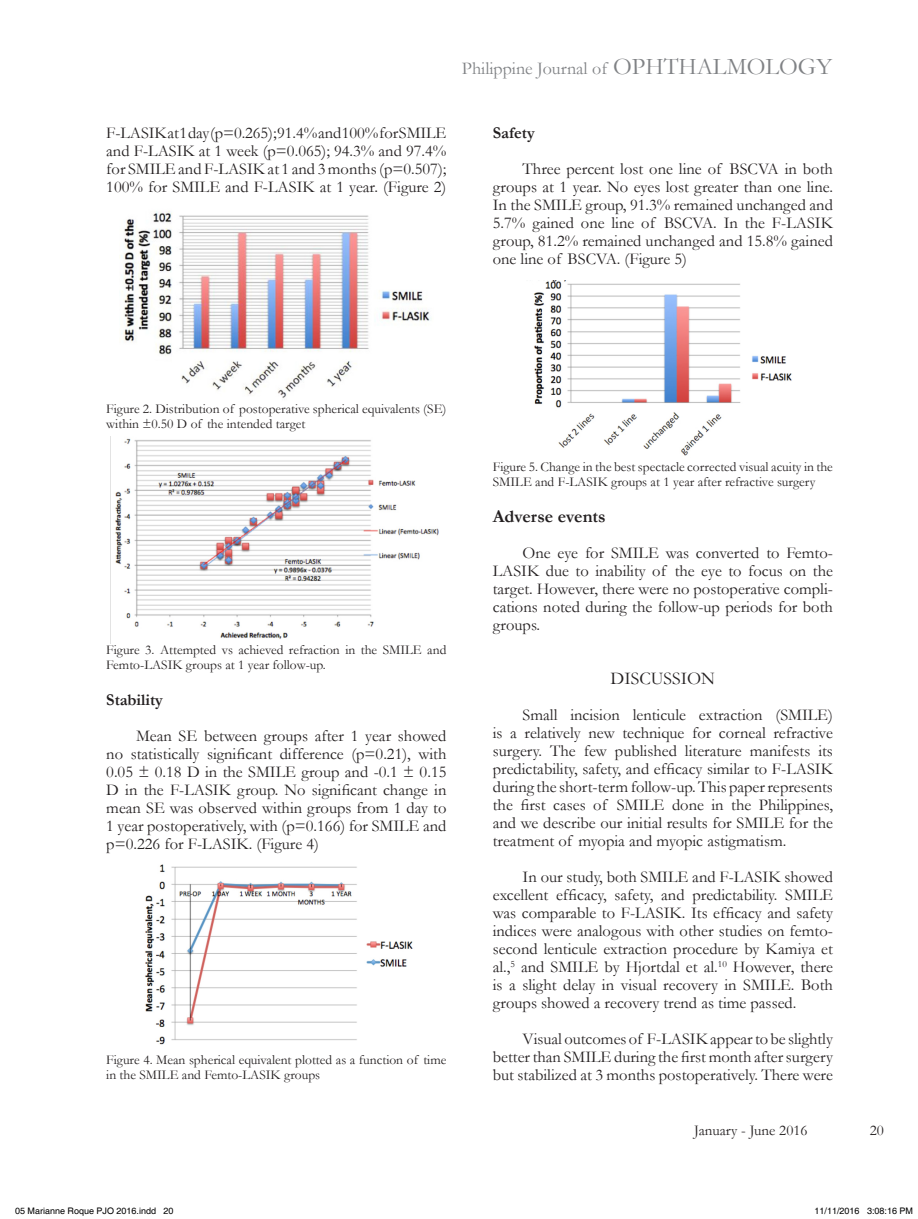
<style>
.page{position:relative;width:918px;height:1219px;background:#fff}
.page>*{position:absolute;margin:0;border:0;box-sizing:border-box;transform-origin:0 0}
.t1{font:18px "Garamond";color:#808285}
.PJO_BODY_TEXT_2016{font:700 18px "Garamond";color:#231f20}
.PJO_BODY_TEXT_2016-2{font:18px "Garamond";color:#231f20}
.PJO_BODY_TEXT_2016-3{font:16.5px/18px "Garamond";color:#231f20;text-align:justify}
.PJO_BODY_TEXT_2016-4{font:700 16.5px "Garamond";color:#231f20}
.t2{font:15px "Garamond";color:#231f20}
.PJO_FIGURES_2016{font:13.5px/15px "Garamond";color:#231f20}
.t3{font:9px "Helvetica";color:#000}
.s1{font-size:24px}
</style>
<div class="page">
<img style="left:534px;top:281px;width:258px;height:175px">
<img style="left:121px;top:211px;width:309px;height:187px">
<img style="left:110px;top:436px;width:329px;height:207px">
<img style="left:145px;top:864px;width:268px;height:181px">
<p class="t1" style="left:462px;top:56px;width:372px">Philippine Journal of <span class="s1">OPHTHALMOLOGY</span></p>
<p class="PJO_BODY_TEXT_2016-3" style="left:106px;top:124px;width:342px">F-LASIK at 1 day (p=0.265); 91.4% and 100% for SMILE and F-LASIK at 1 week (p=0.065); 94.3% and 97.4% for SMILE and F-LASIK at 1 and 3 months (p=0.507); 100% for SMILE and F-LASIK at 1 year. (Figure 2)</p>
<p class="PJO_BODY_TEXT_2016-4" style="left:493px;top:122px;width:43px">Safety</p>
<p class="PJO_BODY_TEXT_2016-3" style="left:493px;top:160px;width:342px;text-indent:30px">Three percent lost one line of BSCVA in both groups at 1 year. No eyes lost greater than one line.<br>In the SMILE group, 91.3% remained unchanged and 5.7% gained one line of BSCVA. In the F-LASIK group, 81.2% remained unchanged and 15.8% gained one line of BSCVA. (Figure 5)</p>
<p class="PJO_FIGURES_2016" style="left:106px;top:401px;width:342px">Figure 2. Distribution of postoperative spherical equivalents (SE) within ±0.50 D of the intended target</p>
<p class="PJO_FIGURES_2016" style="left:106px;top:642px;width:342px">Figure 3. Attempted vs achieved refraction in the SMILE and<br>Femto-LASIK groups at 1 year follow-up.</p>
<p class="PJO_BODY_TEXT_2016-4" style="left:106px;top:689px;width:58px">Stability</p>
<p class="PJO_BODY_TEXT_2016-3" style="left:106px;top:727px;width:342px;text-indent:30px">Mean SE between groups after 1 year showed no statistically significant difference (p=0.21), with 0.05 ± 0.18 D in the SMILE group and -0.1 ± 0.15<br>D in the F-LASIK group. No significant change in mean SE was observed within groups from 1 day to 1 year postoperatively, with (p=0.166) for SMILE and p=0.226 for F-LASIK. (Figure 4)</p>
<p class="PJO_FIGURES_2016" style="left:106px;top:1052px;width:342px">Figure 4. Mean spherical equivalent plotted as a function of time in the SMILE and Femto-LASIK groups</p>
<p class="PJO_FIGURES_2016" style="left:493px;top:459px;width:342px">Figure 5. Change in the best spectacle corrected visual acuity in the<br>SMILE and F-LASIK groups at 1 year after refractive surgery</p>
<p class="PJO_BODY_TEXT_2016" style="left:493px;top:504px;width:114px">Adverse events</p>
<p class="PJO_BODY_TEXT_2016-3" style="left:493px;top:544px;width:342px;text-indent:30px">One eye for SMILE was converted to Femto-LASIK due to inability of the eye to focus on the target. However, there were no postoperative compli&shy;cations noted during the follow-up periods for both groups.</p>
<p class="PJO_BODY_TEXT_2016-2" style="left:611px;top:666px;width:25px">Discussion</p>
<p class="PJO_BODY_TEXT_2016-3" style="left:493px;top:706px;width:342px;text-indent:30px">Small incision lenticule extraction (SMILE) is a relatively new technique for corneal refractive surgery. The few published literature manifests its predictability, safety, and efficacy similar to F-LASIK during the short-term follow-up. This paper represents the first cases of SMILE done in the Philippines, and we describe our initial results for SMILE for the treatment of myopia and myopic astigmatism.</p>
<p class="PJO_BODY_TEXT_2016-3" style="left:493px;top:868px;width:342px;text-indent:30px">In our study, both SMILE and F-LASIK showed excellent efficacy, safety, and predictability. SMILE was comparable to F-LASIK. Its efficacy and safety indices were analogous with other studies on femto&shy;second lenticule extraction procedure by Kamiya et al.,<sup>5</sup> and SMILE by Hjortdal et al.<sup>10</sup> However, there is a slight delay in visual recovery in SMILE. Both groups showed a recovery trend as time passed.</p>
<p class="PJO_BODY_TEXT_2016-3" style="left:493px;top:1030px;width:342px;text-indent:30px">Visual outcomes of F-LASIK appear to be slightly better than SMILE during the first month after surgery but stabilized at 3 months postoperatively. There were</p>
<p class="t2" style="left:694px;top:1120px;width:115px">January - June 2016</p>
<p class="t2" style="left:870px;top:1120px;width:16px">20</p>
<p class="t3" style="left:15px;top:1206px;width:160px">05 Marianne Roque PJO 2016.indd 20</p>
<p class="t3" style="left:814px;top:1206px;width:100px">11/11/2016 3:08:16 PM</p>
</div>
